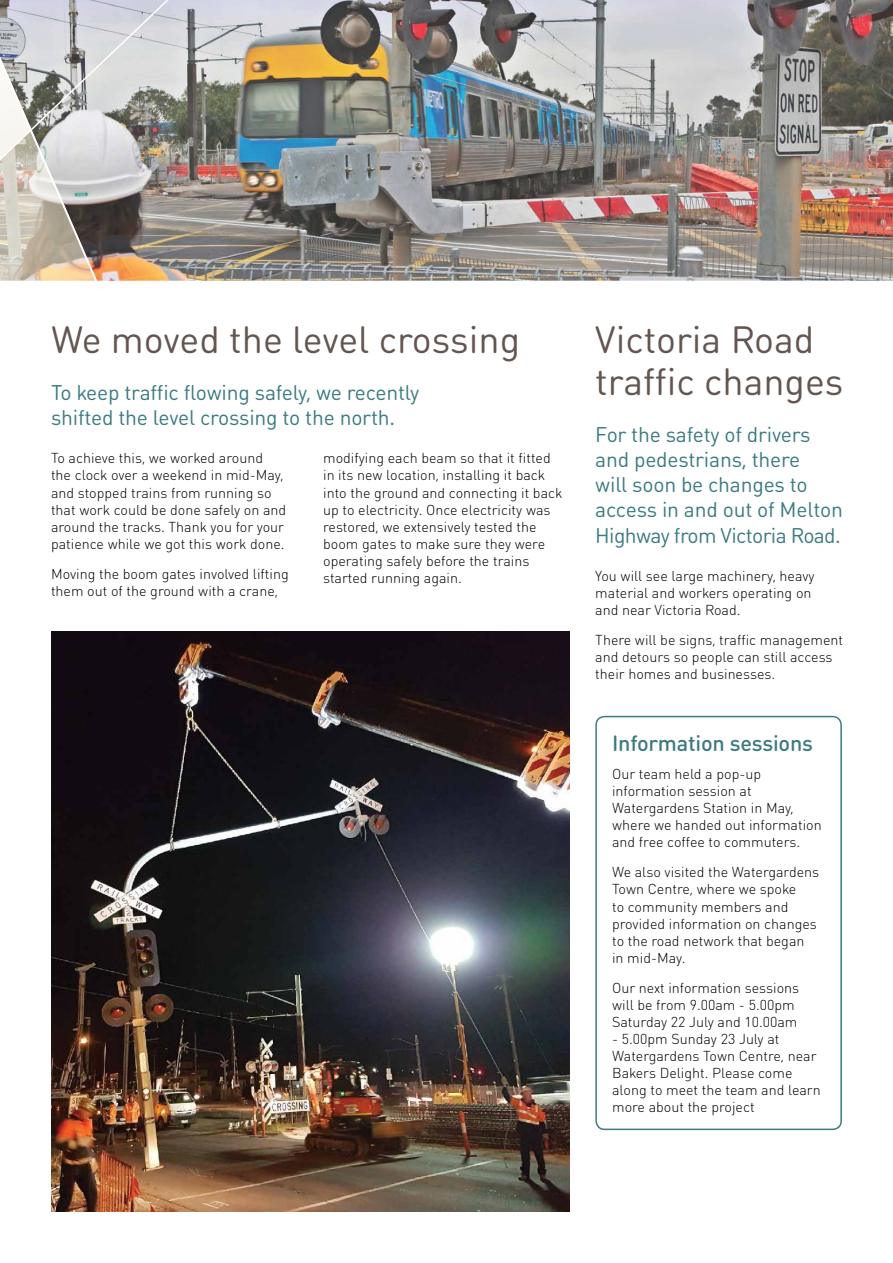
<style>
.page{position:relative;width:893px;height:1263px;background:#fff}
.page>*{position:absolute;margin:0;border:0;box-sizing:border-box;transform-origin:0 0}
.t1{font:37.5px/42px "DIN Round OT";color:#63554f}
.t2{font:500 21.75px "DIN Round OT";letter-spacing:-.01em;color:#3d7b81}
.t3{font:21px/25.2px "DIN Round OT";letter-spacing:-.01em;color:#3d7b81}
.t4{font:300 14.25px/17.1px "DIN Round OT";color:#000}
</style>
<div class="page">
<img style="left:421px;top:0;width:472px;height:281px">
<img style="left:248px;top:0;width:173px;height:281px">
<img style="left:0;top:0;width:245px;height:281px">
<div style="left:595px;top:716px;width:247px;height:414px;border:2px solid #3d7b81;border-radius:9px"></div>
<img style="left:51px;top:631px;width:519px;height:581px">
<h1 class="t1" style="left:51px;top:318px;width:471px">We moved the level crossing</h1>
<h3 class="t3" style="left:51px;top:379px;width:370px">To keep traffic flowing safely, we recently shifted the level crossing to the north.</h3>
<p class="t4" style="left:51px;top:449px;width:237px">To achieve this, we worked around the clock over a weekend in mid-May, and stopped trains from running so that work could be done safely on and around the tracks. Thank you for your patience while we got this work done.</p>
<p class="t4" style="left:51px;top:565px;width:239px">Moving the boom gates involved lifting them out of the ground with a crane,</p>
<p class="t4" style="left:323px;top:449px;width:241px">modifying each beam so that it fitted in its new location, installing it back into the ground and connecting it back up to electricity. Once electricity was restored, we extensively tested the boom gates to make sure they were operating safely before the trains started running again.</p>
<h1 class="t1" style="left:595px;top:318px;width:250px">Victoria Road traffic changes</h1>
<h3 class="t3" style="left:595px;top:421px;width:249px">For the safety of drivers and pedestrians, there<br>will soon be changes to access in and out of Melton<br>Highway from Victoria Road.</h3>
<p class="t4" style="left:595px;top:567px;width:221px">You will see large machinery, heavy material and workers operating on and near Victoria Road.</p>
<p class="t4" style="left:595px;top:631px;width:249px">There will be signs, traffic management and detours so people can still access their homes and businesses.</p>
<h2 class="t2" style="left:612px;top:729px;width:202px">Information sessions</h2>
<p class="t4" style="left:612px;top:765px;width:211px">Our team held a pop-up information session at<br>Watergardens Station in May, where we handed out information and free coffee to commuters.</p>
<p class="t4" style="left:612px;top:863px;width:209px">We also visited the Watergardens<br>Town Centre, where we spoke<br>to community members and provided information on changes to the road network that began in mid-May.</p>
<p class="t4" style="left:612px;top:979px;width:189px">Our next information sessions will be from 9.00am - 5.00pm<br>Saturday 22 July and 10.00am</p>
<p class="t4" style="left:612px;top:1030px;width:210px">- 5.00pm Sunday 23 July at<br>Watergardens Town Centre, near<br>Bakers Delight. Please come along to meet the team and learn more about the project</p>
</div>
